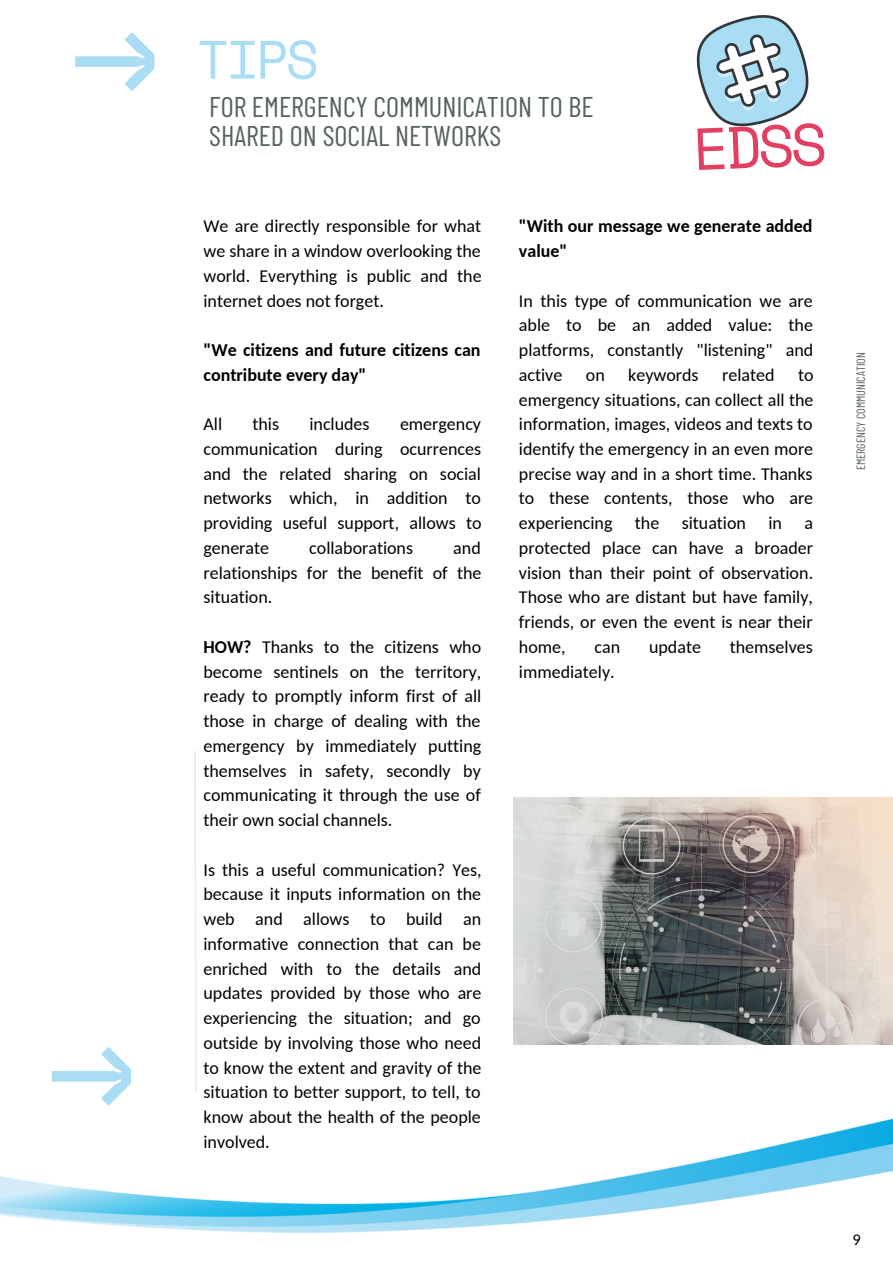
<style>
.page{position:relative;width:893px;height:1264px;background:#fff}
.page>*{position:absolute;margin:0;border:0;box-sizing:border-box;transform-origin:0 0}
.t1{font:146.7px "Space Mono";color:#a8ddf4}
.t2{font:59.1px "Space Mono";color:#e23f63}
.t3{font:54px "Space Mono";color:#a8ddf4}
.t4{font:28.5px "Barlow Condensed";color:#556262}
.t5{font:18px/24.8px "Carlito";color:#000;text-align:justify}
.t6{font:700 18px/24.8px "Carlito";color:#000}
.t7{font:16.5px "Carlito";color:#000}
.t8{font:12px "Barlow Condensed";color:#556262}
.s1{font-weight:700}
</style>
<div class="page">
<svg style="left:194px;top:751px;width:3px;height:317px"></svg>
<hr style="left:195px;top:675px;width:1px;height:569px;background:#fff">
<svg style="left:696px;top:15px;width:113px;height:112px"></svg>
<img style="left:0;top:1068px;width:892px;height:165px">
<img style="left:513px;top:797px;width:379px;height:247px">
<h3 class="t4" style="left:70px;top:118px;width:433px"><sup>→</sup> SHARED ON SOCIAL NETWORKS</h3>
<h3 class="t3" style="left:196px;top:18px;width:124px">TIPS</h3>
<h3 class="t4" style="left:209px;top:89px;width:386px">FOR EMERGENCY COMMUNICATION TO BE</h3>
<h2 class="t2" style="left:691px;top:104px;width:136px;rotate:-2deg">EDSS</h2>
<h1 class="t1" style="left:46px;top:963px;width:91px">→</h1>
<p class="t5" style="left:203px;top:215px;width:279px">We are directly responsible for what we share in a window overlooking the world. Everything is public and the internet does not forget.</p>
<p class="t6" style="left:203px;top:339px;width:278px">"We citizens and future citizens can contribute every day"</p>
<p class="t5" style="left:203px;top:413px;width:20px">All</p>
<p class="t5" style="left:252px;top:413px;width:28px">this</p>
<p class="t5" style="left:309px;top:413px;width:62px">includes</p>
<p class="t5" style="left:203px;top:413px;width:279px;text-indent:196px">emergency communication during ocurrences and the related sharing on social networks which, in addition to providing useful support, allows to generate</p>
<p class="t5" style="left:203px;top:537px;width:279px;text-indent:250px">and relationships for the benefit of the situation.</p>
<p class="t5" style="left:203px;top:636px;width:279px"><span class="s1">HOW?</span> Thanks to the citizens who become sentinels on the territory, ready to promptly inform first of all those in charge of dealing with the emergency by immediately putting themselves in safety, secondly by communicating it through the use of their own social channels.</p>
<p class="t5" style="left:203px;top:858px;width:279px">Is this a useful communication? Yes, because it inputs information on the web and allows to build an informative connection that can be enriched with to the details and updates provided by those who are experiencing the situation; and go outside by involving those who need to know the extent and gravity of the situation to better support, to tell, to know about the health of the people involved.</p>
<p class="t5" style="left:309px;top:537px;width:105px">collaborations</p>
<p class="t6" style="left:519px;top:215px;width:295px">"With our message we generate added value"</p>
<p class="t5" style="left:519px;top:290px;width:296px">In this type of communication we are able to be an added value: the platforms, constantly "listening" and active</p>
<p class="t5" style="left:586px;top:364px;width:20px">on</p>
<p class="t5" style="left:628px;top:364px;width:72px">keywords</p>
<p class="t5" style="left:722px;top:364px;width:54px">related</p>
<p class="t5" style="left:519px;top:364px;width:296px;text-indent:279px">to emergency situations, can collect all the information, images, videos and texts to identify the emergency in an even more precise way and in a short time. Thanks to these contents, those who are experiencing the situation in a protected place can have a broader vision than their point of observation.<br>Those who are distant but have family, friends, or even the event is near their home,</p>
<p class="t5" style="left:594px;top:636px;width:27px">can</p>
<p class="t5" style="left:649px;top:636px;width:53px">update</p>
<p class="t5" style="left:729px;top:636px;width:84px">themselves</p>
<p class="t5" style="left:519px;top:660px;width:97px">immediately.</p>
<p class="t8" style="left:853px;top:470px;width:119px;rotate:-90deg">EMERGENCY COMMUNICATION</p>
<p class="t7" style="left:852px;top:1232px;width:10px">9</p>
</div>
